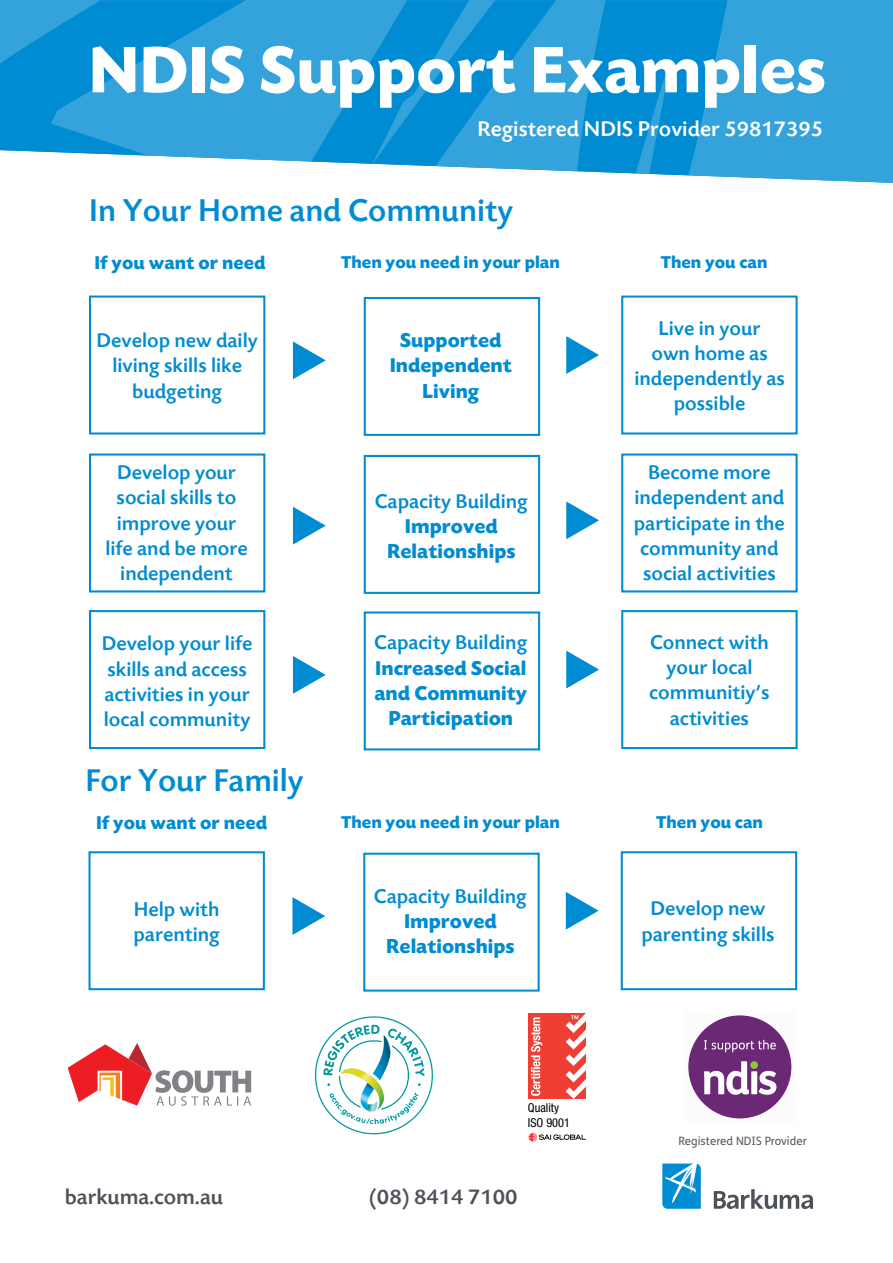
<style>
.page{position:relative;width:893px;height:1263px;background:#fff}
.page>*{position:absolute;margin:0;border:0;box-sizing:border-box;transform-origin:0 0}
.t1{font:700 69px "Today SB";color:#fff}
.t2{font:500 33px "Today SB";color:#008cd2}
.t3{font:500 22.5px "Today SB";color:#fff}
.t4{font:500 22.5px "Today SB";color:#4d525a}
.t5{font:500 21px/25.2px "Today SB";color:#008cd2;text-align:center}
.t6{font:700 21px/25.2px "Today SB";color:#008cd2;text-align:center}
.t7{font:700 19.5px "Today SB";color:#008cd2}
.t8{font:700 18px "Today SB";color:#008cd2}
.t9{font:condensed 12.3px/14.7px "Helvetica Neue";color:#000}
.t10{font:11.55px "FS Me Pro";color:#58595b}
</style>
<div class="page">
<svg style="left:714px;top:1189px;width:99px;height:20px"></svg>
<svg style="left:662px;top:1163px;width:39px;height:46px;background:#38a5db"></svg>
<div style="left:364px;top:297px;width:176px;height:139px;border:2px solid #008cd2"></div>
<div style="left:89px;top:296px;width:176px;height:138px;border:2px solid #008cd2"></div>
<div style="left:621px;top:296px;width:177px;height:138px;border:2px solid #008cd2"></div>
<svg style="left:293px;top:341px;width:33px;height:38px"></svg>
<svg style="left:566px;top:336px;width:33px;height:38px"></svg>
<svg style="left:0;top:0;width:893px;height:183px;background:#32a2da"></svg>
<svg style="left:508px;top:0;width:164px;height:183px"></svg>
<svg style="left:508px;top:0;width:147px;height:169px;background:#1b97d6"></svg>
<svg style="left:51px;top:0;width:457px;height:183px;background:#3aa5dc"></svg>
<div style="left:364px;top:455px;width:176px;height:139px;border:2px solid #008cd2"></div>
<div style="left:89px;top:453px;width:176px;height:139px;border:2px solid #008cd2"></div>
<div style="left:621px;top:453px;width:177px;height:139px;border:2px solid #008cd2"></div>
<div style="left:364px;top:611px;width:176px;height:139px;border:2px solid #008cd2"></div>
<div style="left:89px;top:610px;width:176px;height:139px;border:2px solid #008cd2"></div>
<div style="left:621px;top:610px;width:177px;height:139px;border:2px solid #008cd2"></div>
<svg style="left:293px;top:507px;width:33px;height:38px"></svg>
<svg style="left:566px;top:501px;width:33px;height:38px"></svg>
<svg style="left:293px;top:656px;width:33px;height:38px"></svg>
<svg style="left:566px;top:651px;width:33px;height:37px"></svg>
<div style="left:363px;top:853px;width:177px;height:139px;border:2px solid #008cd2"></div>
<div style="left:88px;top:851px;width:177px;height:139px;border:2px solid #008cd2"></div>
<div style="left:621px;top:851px;width:176px;height:139px;border:2px solid #008cd2"></div>
<svg style="left:292px;top:897px;width:33px;height:38px"></svg>
<svg style="left:566px;top:892px;width:33px;height:38px"></svg>
<svg style="left:68px;top:1043px;width:183px;height:63px"></svg>
<svg style="left:315px;top:1016px;width:118px;height:119px"></svg>
<div style="left:528px;top:1013px;width:58px;height:86px;background:#ef3e33"></div>
<svg style="left:531px;top:1017px;width:11px;height:79px"></svg>
<svg style="left:566px;top:1013px;width:20px;height:86px"></svg>
<svg style="left:528px;top:1133px;width:58px;height:9px"></svg>
<div style="left:688px;top:1015px;width:103px;height:103px;background:#6b2975;border-radius:50%"></div>
<svg style="left:704px;top:1061px;width:73px;height:34px"></svg>
<svg style="left:704px;top:1040px;width:72px;height:12px"></svg>
<h1 class="t1" style="left:89px;top:33px;width:739px">NDIS Support Examples</h1>
<p class="t3" style="left:477px;top:117px;width:347px">Registered NDIS Provider 59817395</p>
<h2 class="t2" style="left:89px;top:193px;width:425px">In Your Home and Community</h2>
<p class="t7" style="left:94px;top:253px;width:173px">If you want or need</p>
<p class="t8" style="left:341px;top:252px;width:220px">Then you need in your plan</p>
<p class="t8" style="left:661px;top:252px;width:108px">Then you can</p>
<p class="t5" style="left:97px;top:328px;width:163px">Develop new daily living skills like budgeting</p>
<p class="t5" style="left:105px;top:460px;width:144px">Develop your social skills to improve your life and be more independent</p>
<p class="t6" style="left:390px;top:328px;width:124px">Supported<br>Independent<br>Living</p>
<p class="t5" style="left:375px;top:489px;width:155px">Capacity Building</p>
<p class="t6" style="left:387px;top:514px;width:130px">Improved<br>Relationships</p>
<p class="t5" style="left:102px;top:632px;width:152px;text-align:left">Develop your life skills and access activities in your local community</p>
<p class="t5" style="left:374px;top:631px;width:155px">Capacity Building</p>
<p class="t6" style="left:374px;top:656px;width:154px">Increased Social and Community<br>Participation</p>
<h2 class="t2" style="left:85px;top:763px;width:219px">For Your Family</h2>
<p class="t5" style="left:634px;top:316px;width:152px">Live in your<br>own home as independently as possible</p>
<p class="t5" style="left:634px;top:460px;width:153px">Become more independent and participate in the community and social activities</p>
<p class="t5" style="left:649px;top:630px;width:122px">Connect with your local communitiy’s activities</p>
<p class="t7" style="left:96px;top:812px;width:173px">If you want or need</p>
<p class="t8" style="left:341px;top:812px;width:220px">Then you need in your plan</p>
<p class="t8" style="left:656px;top:812px;width:108px">Then you can</p>
<p class="t5" style="left:134px;top:897px;width:88px;text-align:left">Help with parenting</p>
<p class="t5" style="left:374px;top:884px;width:155px">Capacity Building</p>
<p class="t6" style="left:386px;top:909px;width:130px">Improved<br>Relationships</p>
<p class="t5" style="left:641px;top:897px;width:135px">Develop new parenting skills</p>
<p class="t9" style="left:528px;top:1100px;width:44px">Quality<br>ISO 9001</p>
<p class="t10" style="left:678px;top:1133px;width:130px">Registered NDIS Provider</p>
<p class="t4" style="left:65px;top:1185px;width:160px">barkuma.com.au</p>
<p class="t4" style="left:369px;top:1185px;width:150px">(08) 8414 7100</p>
</div>
